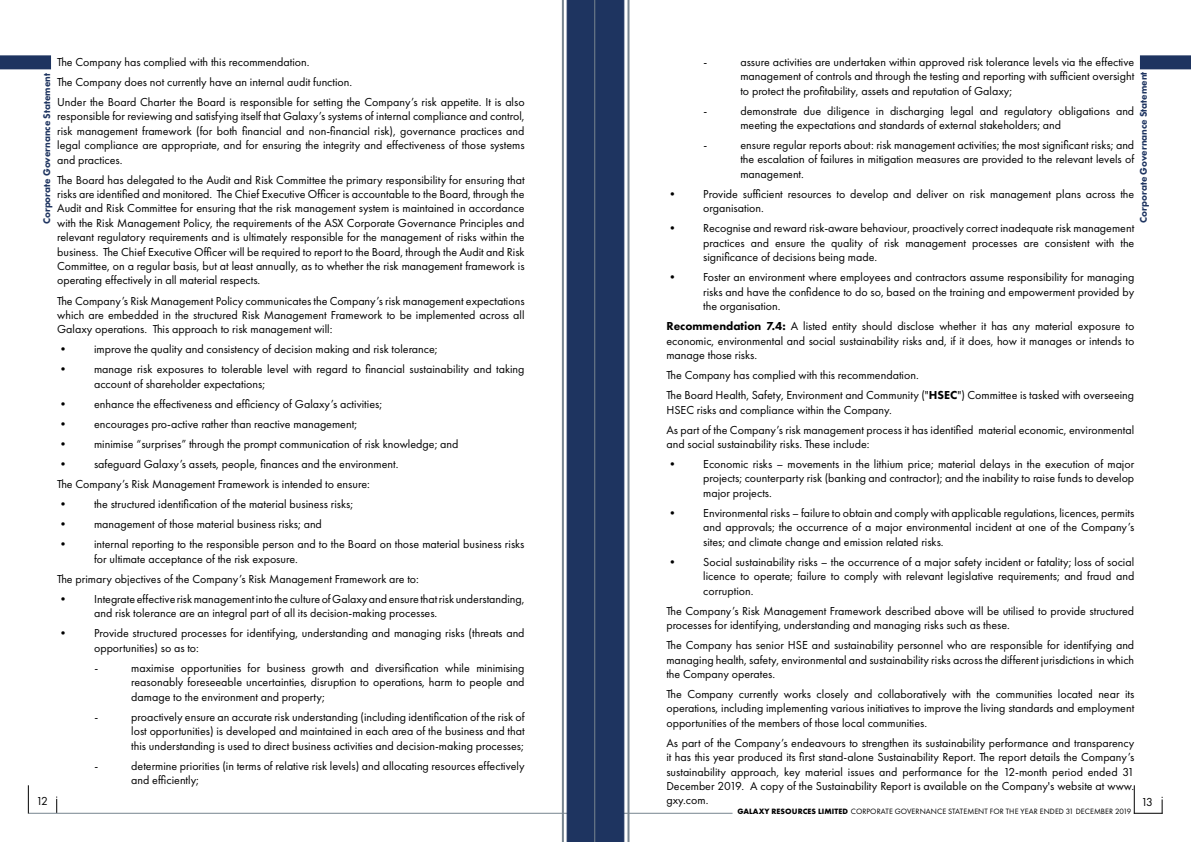
<style>
.page{position:relative;width:1191px;height:842px;background:#fff}
.page>*{position:absolute;margin:0;border:0;box-sizing:border-box;transform-origin:0 0}
.t1{font:12px/14.4px "Futura PT";color:#000;text-align:justify}
.t2{font:800 10px "Futura PT";color:#1e3460}
.t3{font:8px "Futura PT";letter-spacing:.01em;color:#000}
.s1{font-weight:800}
.s2{font-weight:700}
</style>
<div class="page">
<svg style="left:28px;top:785px;width:1px;height:29px"></svg>
<svg style="left:56px;top:796px;width:1px;height:17px"></svg>
<svg style="left:1133px;top:785px;width:29px;height:29px"></svg>
<hr style="left:29px;top:813px;width:703px;height:1px;background:#77848f">
<div style="left:0;top:55px;width:51px;height:14px;background:#1e3460"></div>
<div style="left:1140px;top:55px;width:51px;height:14px;background:#1e3460"></div>
<hr style="left:562px;top:0;width:2px;height:842px;background:#77848f">
<hr style="left:627px;top:0;width:2px;height:842px;background:#77848f">
<svg style="left:566px;top:0;width:59px;height:842px;background:#243964"></svg>
<hr style="left:594px;top:0;width:1px;height:842px;background:#77848f">
<p class="t1" style="left:703px;top:54px;width:5px">-</p>
<p class="t1" style="left:740px;top:54px;width:395px">assure activities are undertaken within approved risk tolerance levels via the effective management of controls and through the testing and reporting with sufficient oversight to protect the profitability, assets and reputation of Galaxy;</p>
<p class="t1" style="left:703px;top:103px;width:5px">-</p>
<p class="t1" style="left:740px;top:103px;width:395px">demonstrate due diligence in discharging legal and regulatory obligations and meeting the expectations and standards of external stakeholders; and</p>
<p class="t1" style="left:703px;top:138px;width:5px">-</p>
<p class="t1" style="left:740px;top:138px;width:395px">ensure regular reports about: risk management activities; the most significant risks; and the escalation of failures in mitigation measures are provided to the relevant levels of management.</p>
<p class="t1" style="left:703px;top:187px;width:432px;text-indent:-37px">• Provide sufficient resources to develop and deliver on risk management plans across the organisation.</p>
<p class="t1" style="left:703px;top:221px;width:432px;text-indent:-37px">• Recognise and reward risk-aware behaviour, proactively correct inadequate risk management practices and ensure the quality of risk management processes are consistent with the significance of decisions being made.</p>
<p class="t1" style="left:703px;top:270px;width:432px;text-indent:-37px">• Foster an environment where employees and contractors assume responsibility for managing risks and have the confidence to do so, based on the training and empowerment provided by the organisation.</p>
<p class="t1" style="left:666px;top:319px;width:469px"><span class="s1">Recommendation 7.4:</span> A listed entity should disclose whether it has any material exposure to economic, environmental and social sustainability risks and, if it does, how it manages or intends to manage those risks.</p>
<p class="t1" style="left:666px;top:365px;width:469px;line-height:20.1px">The Company has complied with this recommendation.<br>The Board Health, Safety, Environment and Community ("<span class="s1">HSEC</span>") Committee is tasked with overseeing</p>
<p class="t1" style="left:666px;top:399px;width:469px;line-height:20.1px">HSEC risks and compliance within the Company.<br>As part of the Company’s risk management process it has identified material economic, environmental</p>
<p class="t1" style="left:666px;top:437px;width:205px">and social sustainability risks. These include:</p>
<p class="t1" style="left:703px;top:457px;width:432px;text-indent:-37px">• Economic risks – movements in the lithium price; material delays in the execution of major projects; counterparty risk (banking and contractor); and the inability to raise funds to develop major projects.</p>
<p class="t1" style="left:703px;top:506px;width:432px;text-indent:-37px">• Environmental risks – failure to obtain and comply with applicable regulations, licences, permits and approvals; the occurrence of a major environmental incident at one of the Company’s sites; and climate change and emission related risks.</p>
<p class="t1" style="left:703px;top:554px;width:432px;text-indent:-37px">• Social sustainability risks – the occurrence of a major safety incident or fatality; loss of social licence to operate; failure to comply with relevant legislative requirements; and fraud and corruption.</p>
<p class="t1" style="left:666px;top:603px;width:469px">The Company’s Risk Management Framework described above will be utilised to provide structured processes for identifying, understanding and managing risks such as these.</p>
<p class="t1" style="left:666px;top:638px;width:469px">The Company has senior HSE and sustainability personnel who are responsible for identifying and managing health, safety, environmental and sustainability risks across the different jurisdictions in which the Company operates.</p>
<p class="t1" style="left:666px;top:687px;width:469px">The Company currently works closely and collaboratively with the communities located near its operations, including implementing various initiatives to improve the living standards and employment opportunities of the members of those local communities.</p>
<p class="t1" style="left:666px;top:736px;width:469px">As part of the Company’s endeavours to strengthen its sustainability performance and transparency it has this year produced its first stand-alone Sustainability Report. The report details the Company’s sustainability approach, key material issues and performance for the 12-month period ended 31<br>December 2019. A copy of the Sustainability Report is available on the Company's website at www. gxy.com.</p>
<p class="t1" style="left:57px;top:52px;width:469px;line-height:20.1px;text-align:left">The Company has complied with this recommendation.<br>The Company does not currently have an internal audit function.<br>Under the Board Charter the Board is responsible for setting the Company’s risk appetite. It is also</p>
<p class="t1" style="left:57px;top:109px;width:469px">responsible for reviewing and satisfying itself that Galaxy’s systems of internal compliance and control, risk management framework (for both financial and non-financial risk), governance practices and legal compliance are appropriate, and for ensuring the integrity and effectiveness of those systems and practices.</p>
<p class="t1" style="left:57px;top:172px;width:469px">The Board has delegated to the Audit and Risk Committee the primary responsibility for ensuring that risks are identified and monitored. The Chief Executive Officer is accountable to the Board, through the Audit and Risk Committee for ensuring that the risk management system is maintained in accordance with the Risk Management Policy, the requirements of the ASX Corporate Governance Principles and relevant regulatory requirements and is ultimately responsible for the management of risks within the business. The Chief Executive Officer will be required to report to the Board, through the Audit and Risk Committee, on a regular basis, but at least annually, as to whether the risk management framework is operating effectively in all material respects.</p>
<p class="t1" style="left:57px;top:293px;width:469px">The Company’s Risk Management Policy communicates the Company’s risk management expectations which are embedded in the structured Risk Management Framework to be implemented across all Galaxy operations. This approach to risk management will:</p>
<p class="t1" style="left:57px;top:342px;width:382px">• improve the quality and consistency of decision making and risk tolerance;</p>
<p class="t1" style="left:94px;top:362px;width:432px;text-indent:-37px">• manage risk exposures to tolerable level with regard to financial sustainability and taking account of shareholder expectations;</p>
<p class="t1" style="left:57px;top:397px;width:326px">• enhance the effectiveness and efficiency of Galaxy’s activities;</p>
<p class="t1" style="left:57px;top:417px;width:301px">• encourages pro-active rather than reactive management;</p>
<p class="t1" style="left:57px;top:437px;width:403px">• minimise “surprises” through the prompt communication of risk knowledge; and</p>
<p class="t1" style="left:57px;top:454px;width:343px;line-height:20.1px">• safeguard Galaxy’s assets, people, finances and the environment.<br>The Company’s Risk Management Framework is intended to ensure:</p>
<p class="t1" style="left:57px;top:497px;width:297px">• the structured identification of the material business risks;</p>
<p class="t1" style="left:57px;top:517px;width:266px">• management of those material business risks; and</p>
<p class="t1" style="left:94px;top:537px;width:432px;text-indent:-37px">• internal reporting to the responsible person and to the Board on those material business risks for ultimate acceptance of the risk exposure.</p>
<p class="t1" style="left:57px;top:572px;width:363px">The primary objectives of the Company’s Risk Management Framework are to:</p>
<p class="t1" style="left:94px;top:592px;width:432px;text-indent:-37px">• Integrate effective risk management into the culture of Galaxy and ensure that risk understanding, and risk tolerance are an integral part of all its decision-making processes.</p>
<p class="t1" style="left:94px;top:626px;width:432px;text-indent:-37px">• Provide structured processes for identifying, understanding and managing risks (threats and opportunities) so as to:</p>
<p class="t1" style="left:94px;top:661px;width:5px">-</p>
<p class="t1" style="left:131px;top:661px;width:395px">maximise opportunities for business growth and diversification while minimising reasonably foreseeable uncertainties, disruption to operations, harm to people and damage to the environment and property;</p>
<p class="t1" style="left:94px;top:709px;width:5px">-</p>
<p class="t1" style="left:131px;top:709px;width:395px">proactively ensure an accurate risk understanding (including identification of the risk of lost opportunities) is developed and maintained in each area of the business and that this understanding is used to direct business activities and decision-making processes;</p>
<p class="t1" style="left:94px;top:758px;width:5px">-</p>
<p class="t1" style="left:131px;top:758px;width:395px">determine priorities (in terms of relative risk levels) and allocating resources effectively and efficiently;</p>
<p class="t2" style="left:41px;top:224px;width:153px;rotate:-90deg">Corporate Governance Statement</p>
<p class="t2" style="left:1137px;top:223px;width:153px;rotate:-90deg">Corporate Governance Statement</p>
<p class="t1" style="left:36px;top:794px;width:13px">12</p>
<p class="t1" style="left:1141px;top:794px;width:13px">13</p>
<p class="t3" style="left:737px;top:806px;width:395px"><span class="s2">GALAXY RESOURCES LIMITED</span> CORPORATE GOVERNANCE STATEMENT FOR THE YEAR ENDED 31 DECEMBER 2019</p>
</div>
